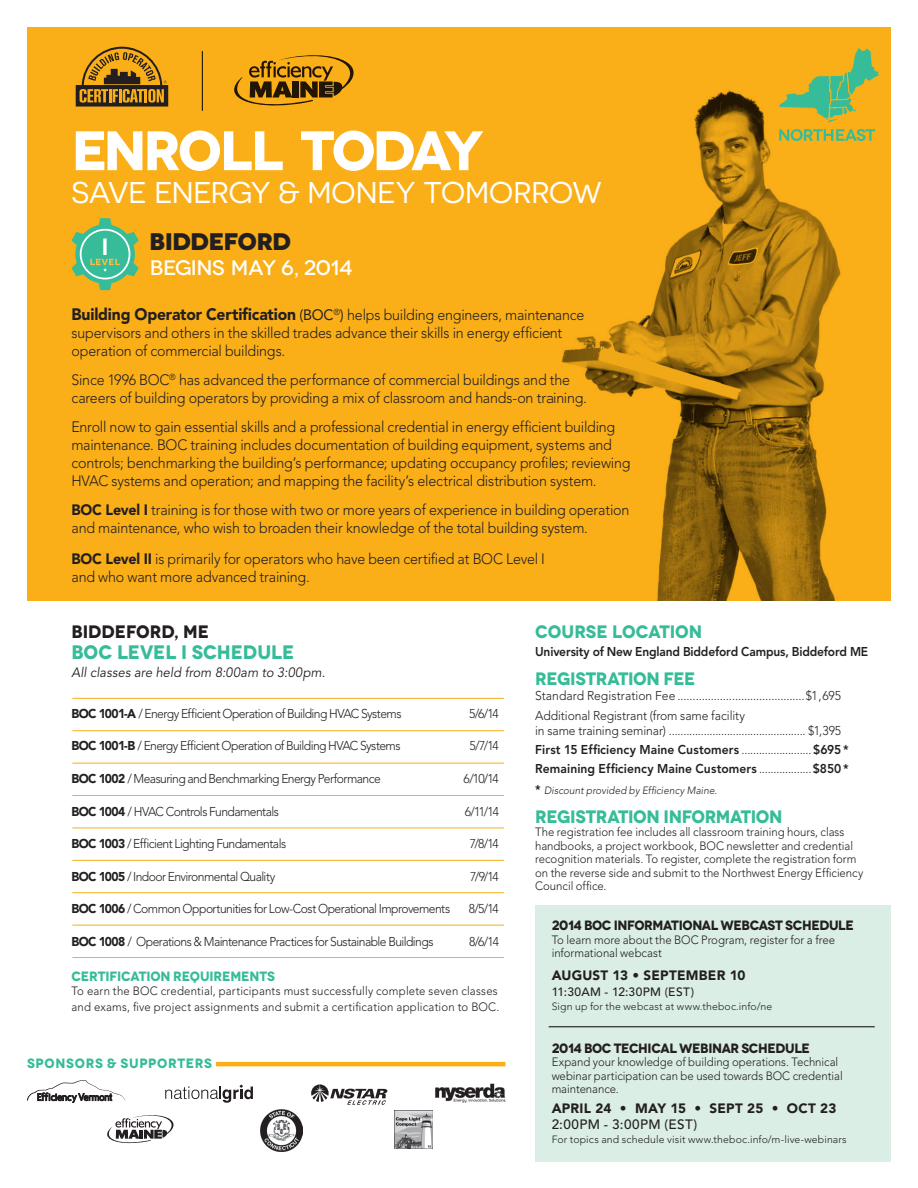
<style>
.page{position:relative;width:918px;height:1188px;background:#fff}
.page>*{position:absolute;margin:0;border:0;box-sizing:border-box;transform-origin:0 0}
.Notes_Text_9_10_Reg{font:700 55.5px "Novecentowide";letter-spacing:-.06em;color:#fff}
.Notes_Text_9_10_Reg-2{font:30px "Novecentosanswide";letter-spacing:-.005em;color:#fff}
.Notes_Text_9_10_Reg-3{font:800 24px "Novecentosanswide";letter-spacing:.005em;color:#231f20}
.t1{font:600 23.55px "Novecentowide";color:#fff}
.Notes_Text_9_10_Reg-4{font:500 21px "Novecentowide";letter-spacing:-.025em;color:#fff}
.t2{font:700 19.5px "Novecentowide";letter-spacing:-.005em;color:#36bc98;scale:.95 1}
.t3{font:700 18px "Novecentowide";letter-spacing:-.02em;color:#36bc98;scale:.95 1}
.t4{font:700 18px "Novecentowide";color:#231f20;scale:.95 1}
.t5{font:300 15px/18px "Avenir";letter-spacing:-.015em;color:#231f20;scale:.95 1}
.t6{font:700 13.5px "Novecentowide";letter-spacing:-.03em;color:#231f20;scale:.95 1}
.t7{font:900 13.5px/16.5px "Avenir";letter-spacing:.02em;color:#231f20}
.t8{font:italic 13.5px "Avenir";letter-spacing:.015em;color:#231f20;scale:.95 1}
.Notes_Text_9_10_Reg-5{font:700 13.5px "Novecentowide";letter-spacing:-.01em;color:#36bc98;scale:.95 1}
.Notes_Text_9_10_Reg-6{font:700 13.5px "Novecentowide";letter-spacing:.05em;color:#36bc98;scale:.95 1}
.t9{font:300 12.75px "Avenir";letter-spacing:-.045em;color:#231f20;scale:.95 1}
.t10{font:800 12.75px "Avenir";color:#231f20;scale:.95 1}
.t11{font:300 12.75px/15px "Avenir";letter-spacing:-.005em;color:#231f20;scale:.95 1}
.t12{font:300 12.75px "Avenir";letter-spacing:.005em;color:#231f20;scale:.95 1}
.t13{font:800 12.75px "Avenir";color:#231f20;scale:.94 1}
.Notes_Text_9_10_Reg-7{font:300 12px/13.5px "Avenir";color:#231f20;scale:.95 1}
.t14{font:500 12px "Avenir";letter-spacing:.035em;color:#231f20}
.t15{font:300 10.5px "Avenir";letter-spacing:.01em;color:#231f20}
.t16{font:italic 300 10.5px "Avenir";letter-spacing:.01em;color:#231f20;scale:.95 1}
.s1{font-weight:900;font-size:16.5px}
.s2{font-weight:400}
.s3{font-weight:900}
.s4{font-weight:300}
.s5{font-weight:800;font-style:normal;font-size:12.75px}
.s6{font-weight:500}
</style>
<div class="page">
<div style="left:27px;top:27px;width:864px;height:573px;background:#faaf18"></div>
<svg style="left:71px;top:218px;width:68px;height:72px"></svg>
<div style="left:536px;top:905px;width:355px;height:257px;background:#daeee5"></div>
<img style="left:561px;top:90px;width:280px;height:510px">
<hr style="left:216px;top:1062px;width:289px;height:4px;background:#faaf18">
<svg style="left:76px;top:47px;width:92px;height:60px"></svg>
<hr style="left:202px;top:51px;width:1px;height:59px;background:#040101">
<hr style="left:549px;top:1026px;width:326px;height:1px;background:#000">
<hr style="left:72px;top:698px;width:432px;height:1px;background:#faaf18">
<hr style="left:72px;top:730px;width:432px;height:1px;background:#faaf18">
<hr style="left:72px;top:763px;width:432px;height:1px;background:#faaf18">
<hr style="left:72px;top:795px;width:432px;height:1px;background:#faaf18">
<hr style="left:72px;top:828px;width:432px;height:1px;background:#faaf18">
<hr style="left:72px;top:860px;width:432px;height:1px;background:#faaf18">
<hr style="left:72px;top:892px;width:432px;height:1px;background:#faaf18">
<hr style="left:72px;top:925px;width:432px;height:1px;background:#faaf18">
<hr style="left:72px;top:957px;width:432px;height:1px;background:#faaf18">
<svg style="left:778px;top:48px;width:101px;height:93px"></svg>
<svg style="left:165px;top:1084px;width:88px;height:19px"></svg>
<svg style="left:107px;top:1115px;width:67px;height:29px"></svg>
<img style="left:435px;top:1083px;width:70px;height:20px">
<svg style="left:311px;top:1084px;width:77px;height:21px"></svg>
<img style="left:395px;top:1110px;width:38px;height:39px">
<svg style="left:27px;top:1080px;width:98px;height:23px"></svg>
<img style="left:260px;top:1109px;width:42px;height:42px">
<svg style="left:234px;top:55px;width:120px;height:51px"></svg>
<p class="Notes_Text_9_10_Reg" style="left:71px;top:116px;width:414px">ENROLL TODAY</p>
<p class="Notes_Text_9_10_Reg-2" style="left:71px;top:175px;width:532px">SAVE ENERGY &amp; MONEY TOMORROW</p>
<p class="t1" style="left:102px;top:232px;width:9px">I</p>
<p class="Notes_Text_9_10_Reg-3" style="left:150px;top:226px;width:143px">BIDDEFORD</p>
<p class="Notes_Text_9_10_Reg-4" style="left:150px;top:255px;width:204px">BEGINS MAY 6, 2014</p>
<p class="t5" style="left:71px;top:306px;width:541px"><span class="s1">Building Operator Certification</span> <span class="s2">(BOC</span><sup>®</sup><span class="s2">)</span> helps building engineers, maintenance supervisors and others in the skilled trades advance their skills in energy efficient operation of commercial buildings.</p>
<p class="t5" style="left:71px;top:371px;width:544px">Since 1996 BOC<sup>®</sup> has advanced the performance of commercial buildings and the careers of building operators by providing a mix of classroom and hands-on training.</p>
<p class="t5" style="left:71px;top:418px;width:590px">Enroll now to gain essential skills and a professional credential in energy efficient building maintenance. BOC training includes documentation of building equipment, systems and controls; benchmarking the building’s performance; updating occupancy profiles; reviewing HVAC systems and operation; and mapping the facility’s electrical distribution system.</p>
<p class="t5" style="left:71px;top:501px;width:589px"><span class="s3">BOC Level I</span> training is for those with two or more years of experience in building operation and maintenance, who wish to broaden their knowledge of the total building system.</p>
<p class="t5" style="left:71px;top:550px;width:500px"><span class="s3">BOC Level II</span> is primarily for operators who have been certified at BOC Level I and who want more advanced training.</p>
<p class="t4" style="left:71px;top:621px;width:146px">BIDDEFORD, ME</p>
<p class="t2" style="left:71px;top:640px;width:236px">BOC LEVEL I SCHEDULE</p>
<p class="t8" style="left:71px;top:665px;width:269px">All classes are held from 8:00am to 3:00pm.</p>
<p class="t9" style="left:71px;top:706px;width:349px"><span class="s3">BOC 1001-A</span> / Energy Efficient Operation of Building HVAC Systems</p>
<p class="t9" style="left:469px;top:706px;width:33px">5/6/14</p>
<p class="t9" style="left:71px;top:739px;width:348px"><span class="s3">BOC 1001-B</span> / Energy Efficient Operation of Building HVAC Systems</p>
<p class="t9" style="left:469px;top:739px;width:33px">5/7/14</p>
<p class="t9" style="left:71px;top:771px;width:327px"><span class="s3">BOC 1002</span> / Measuring and Benchmarking Energy Performance</p>
<p class="t9" style="left:464px;top:771px;width:39px">6/10/14</p>
<p class="t9" style="left:71px;top:804px;width:220px"><span class="s3">BOC 1004</span> / HVAC Controls Fundamentals</p>
<p class="t9" style="left:465px;top:804px;width:37px">6/11/14</p>
<p class="t9" style="left:71px;top:836px;width:228px"><span class="s3">BOC 1003</span> / Efficient Lighting Fundamentals</p>
<p class="t9" style="left:470px;top:836px;width:32px">7/8/14</p>
<p class="t9" style="left:71px;top:869px;width:216px"><span class="s3">BOC 1005</span> / Indoor Environmental Quality</p>
<p class="t9" style="left:470px;top:869px;width:32px">7/9/14</p>
<p class="t9" style="left:71px;top:901px;width:400px"><span class="s3">BOC 1006</span> / Common Opportunities for Low-Cost Operational Improvements</p>
<p class="t9" style="left:469px;top:901px;width:33px">8/5/14</p>
<p class="t9" style="left:71px;top:934px;width:383px"><span class="s3">BOC 1008</span> / Operations &amp; Maintenance Practices for Sustainable Buildings</p>
<p class="t9" style="left:469px;top:934px;width:33px">8/6/14</p>
<p class="Notes_Text_9_10_Reg-5" style="left:71px;top:968px;width:216px">CERTIFICATION REQUIREMENTS</p>
<p class="Notes_Text_9_10_Reg-7" style="left:71px;top:982px;width:452px;line-height:16.5px">To earn the BOC credential, participants must successfully complete seven classes and exams, five project assignments and submit a certification application to BOC.</p>
<p class="Notes_Text_9_10_Reg-6" style="left:27px;top:1055px;width:196px">SPONSORS &amp; SUPPORTERS</p>
<p class="t3" style="left:535px;top:621px;width:177px">COURSE LOCATION</p>
<p class="t13" style="left:535px;top:644px;width:356px">University of New England Biddeford Campus, Biddeford ME</p>
<p class="t3" style="left:535px;top:667px;width:170px">REGISTRATION FEE</p>
<p class="t12" style="left:535px;top:688px;width:324px">Standard Registration Fee ..........................................$1,695</p>
<p class="t11" style="left:535px;top:708px;width:324px">Additional Registrant (from same facility<br>in same training seminar) ............................................... $1,395</p>
<p class="t10" style="left:535px;top:742px;width:332px">First 15 Efficiency Maine Customers <span class="s4">........................</span>$695*</p>
<p class="t10" style="left:535px;top:761px;width:331px">Remaining Efficiency Maine Customers <span class="s4">..................</span>$850*</p>
<p class="t16" style="left:535px;top:785px;width:193px"><span class="s5">*</span> Discount provided by Efficiency Maine.</p>
<p class="t3" style="left:535px;top:805px;width:262px">REGISTRATION INFORMATION</p>
<p class="Notes_Text_9_10_Reg-7" style="left:535px;top:826px;width:347px">The registration fee includes all classroom training hours, class handbooks, a project workbook, BOC newsletter and credential recognition materials. To register, complete the registration form on the reverse side and submit to the Northwest Energy Efficiency Council office.</p>
<p class="t6" style="left:552px;top:917px;width:320px">2014 BOC INFORMATIONAL WEBCAST SCHEDULE</p>
<p class="Notes_Text_9_10_Reg-7" style="left:552px;top:933px;width:300px">To learn more about the BOC Program, register for a free informational webcast</p>
<p class="t7" style="left:552px;top:966px;width:195px">AUGUST 13 • SEPTEMBER 10</p>
<p class="t14" style="left:552px;top:985px;width:144px">11:30AM - 12:30PM (EST)</p>
<p class="t15" style="left:552px;top:1000px;width:222px">Sign up for the webcast at www.theboc.info/ne</p>
<p class="t6" style="left:552px;top:1040px;width:273px">2014 BOC TECHICAL WEBINAR SCHEDULE</p>
<p class="Notes_Text_9_10_Reg-7" style="left:552px;top:1055px;width:308px">Expand your knowledge of building operations. Technical webinar participation can be used towards BOC credential maintenance.</p>
<p class="t7" style="left:552px;top:1100px;width:286px">APRIL 24 • MAY 15 • SEPT 25 • OCT 23<br><span class="s6">2:00PM - 3:00PM (EST)</span></p>
<p class="t15" style="left:552px;top:1133px;width:297px">For topics and schedule visit www.theboc.info/m-live-webinars</p>
</div>
